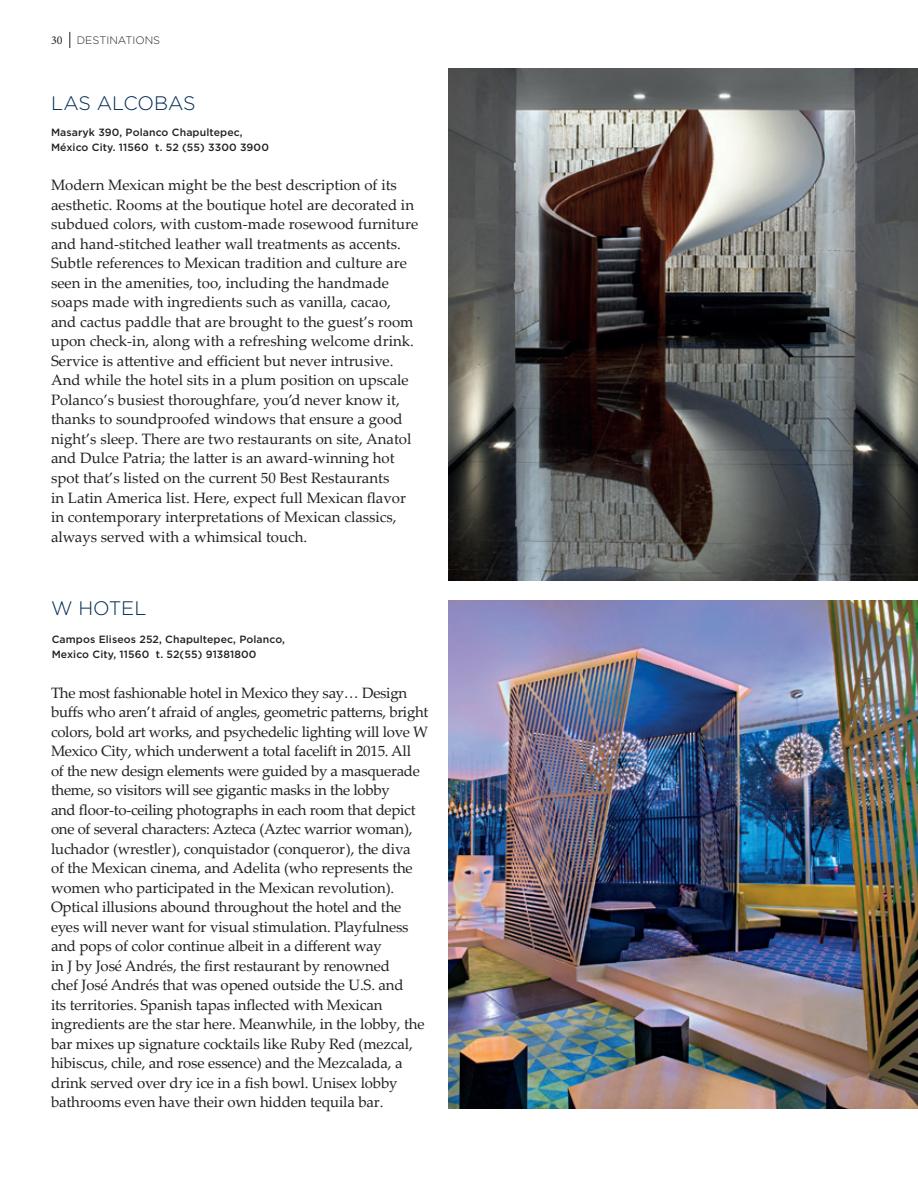
<style>
.page{position:relative;width:918px;height:1191px;background:#fff}
.page>*{position:absolute;margin:0;border:0;box-sizing:border-box;transform-origin:0 0}
.t1{font:300 19.5px "Gotham";color:#002953}
.t2{font:15px/19.5px "Palatino Linotype";letter-spacing:-.01em;color:#231f20}
.t3{font:12px "Minion Pro";color:#231f20}
.t4{font:300 10.8px "Gotham";color:#231f20}
.t5{font:500 10.5px/15px "Gotham";letter-spacing:.01em;color:#231f20}
</style>
<div class="page">
<svg style="left:70px;top:32px;width:1px;height:16px"></svg>
<img style="left:449px;top:68px;width:469px;height:512px">
<img style="left:449px;top:600px;width:469px;height:508px">
<p class="t3" style="left:51px;top:32px;width:13px">30</p>
<p class="t4" style="left:77px;top:33px;width:85px">DESTINATIONS</p>
<h1 class="t1" style="left:51px;top:91px;width:146px">LAS ALCOBAS</h1>
<p class="t5" style="left:51px;top:125px;width:219px">Masaryk 390, Polanco Chapultepec,<br>México City. 11560 t. 52 (55) 3300 3900</p>
<p class="t2" style="left:51px;top:175px;width:369px">Modern Mexican might be the best description of its aesthetic. Rooms at the boutique hotel are decorated in subdued colors, with custom-made rosewood furniture and hand-stitched leather wall treatments as accents.<br>Subtle references to Mexican tradition and culture are seen in the amenities, too, including the handmade soaps made with ingredients such as vanilla, cacao, and cactus paddle that are brought to the guest’s room upon check-in, along with a refreshing welcome drink.<br>Service is attentive and efficient but never intrusive.<br>And while the hotel sits in a plum position on upscale Polanco’s busiest thoroughfare, you’d never know it, thanks to soundproofed windows that ensure a good night’s sleep. There are two restaurants on site, Anatol and Dulce Patria; the latter is an award-winning hot spot that’s listed on the current 50 Best Restaurants<br>in Latin America list. Here, expect full Mexican flavor in contemporary interpretations of Mexican classics, always served with a whimsical touch.</p>
<h1 class="t1" style="left:51px;top:596px;width:97px">W HOTEL</h1>
<p class="t5" style="left:52px;top:631px;width:235px">Campos Eliseos 252, Chapultepec, Polanco,<br>Mexico City, 11560 t. 52(55) 91381800</p>
<p class="t2" style="left:51px;top:682px;width:379px">The most fashionable hotel in Mexico they say… Design buffs who aren’t afraid of angles, geometric patterns, bright colors, bold art works, and psychedelic lighting will love W Mexico City, which underwent a total facelift in 2015. All<br>of the new design elements were guided by a masquerade theme, so visitors will see gigantic masks in the lobby<br>and floor-to-ceiling photographs in each room that depict one of several characters: Azteca (Aztec warrior woman), luchador (wrestler), conquistador (conqueror), the diva<br>of the Mexican cinema, and Adelita (who represents the women who participated in the Mexican revolution).<br>Optical illusions abound throughout the hotel and the eyes will never want for visual stimulation. Playfulness and pops of color continue albeit in a different way<br>in J by José Andrés, the first restaurant by renowned<br>chef José Andrés that was opened outside the U.S. and<br>its territories. Spanish tapas inflected with Mexican ingredients are the star here. Meanwhile, in the lobby, the bar mixes up signature cocktails like Ruby Red (mezcal, hibiscus, chile, and rose essence) and the Mezcalada, a drink served over dry ice in a fish bowl. Unisex lobby bathrooms even have their own hidden tequila bar.</p>
</div>
